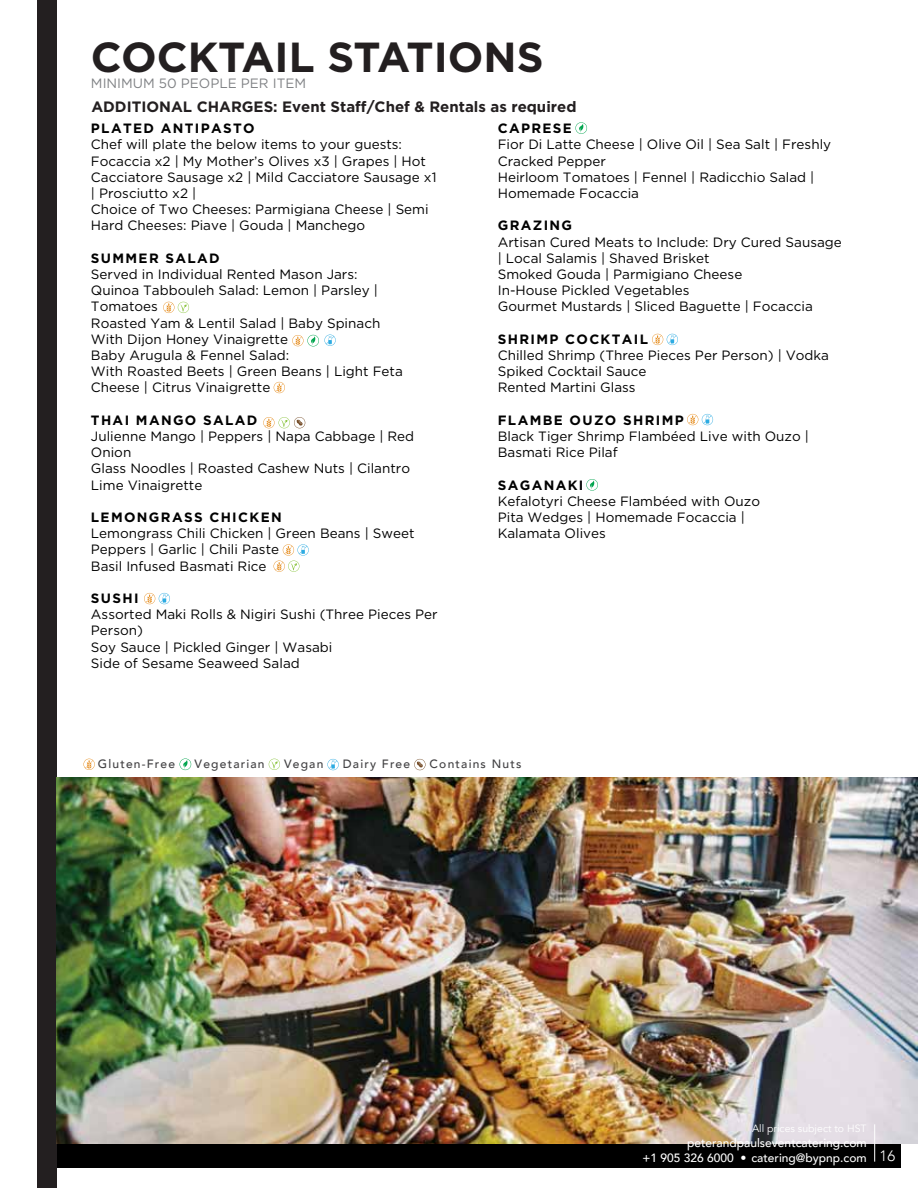
<style>
.page{position:relative;width:918px;height:1188px;background:#fff}
.page>*{position:absolute;margin:0;border:0;box-sizing:border-box;transform-origin:0 0}
.t1{font:700 42px "Gotham";color:#231f20}
.t2{font:700 15px "Gotham";color:#231f20}
.t3{font:300 15px "Avenir";color:#fff}
.t4{font:13.5px/16.2px "Gotham";color:#000}
.t5{font:700 13.5px "Gotham";letter-spacing:.1em;color:#000}
.t6{font:13.5px "Gotham";color:#808285}
.t7{font:500 12px "Avenir";color:#fff}
.t8{font:500 12px "Avenir";letter-spacing:.1em;color:#424143}
.t9{font:10.5px "Avenir";color:#fff}
</style>
<div class="page">
<div style="left:56px;top:778px;width:844px;height:390px;background:#000"></div>
<div style="left:37px;top:1px;width:19px;height:1187px;background:#231f20"></div>
<img style="left:56px;top:778px;width:862px;height:365px">
<svg style="left:575px;top:122px;width:12px;height:12px"></svg>
<svg style="left:586px;top:479px;width:12px;height:12px"></svg>
<svg style="left:292px;top:335px;width:44px;height:11px"></svg>
<svg style="left:274px;top:382px;width:11px;height:11px"></svg>
<svg style="left:263px;top:417px;width:42px;height:11px"></svg>
<svg style="left:163px;top:302px;width:26px;height:11px"></svg>
<svg style="left:274px;top:544px;width:35px;height:28px"></svg>
<svg style="left:144px;top:593px;width:26px;height:11px"></svg>
<svg style="left:652px;top:334px;width:26px;height:11px"></svg>
<svg style="left:687px;top:414px;width:26px;height:11px"></svg>
<svg style="left:269px;top:759px;width:11px;height:11px"></svg>
<svg style="left:180px;top:758px;width:11px;height:12px"></svg>
<svg style="left:83px;top:759px;width:12px;height:11px"></svg>
<svg style="left:414px;top:759px;width:12px;height:11px"></svg>
<svg style="left:327px;top:759px;width:12px;height:11px"></svg>
<hr style="left:874px;top:1124px;width:1px;height:38px;background:#fff">
<h1 class="t1" style="left:91px;top:33px;width:454px">COCKTAIL STATIONS</h1>
<p class="t6" style="left:91px;top:75px;width:217px">MINIMUM 50 PEOPLE PER ITEM</p>
<p class="t2" style="left:91px;top:98px;width:487px">ADDITIONAL CHARGES: Event Staff/Chef &amp; Rentals as required</p>
<p class="t5" style="left:91px;top:121px;width:165px">PLATED ANTIPASTO</p>
<p class="t4" style="left:91px;top:136px;width:347px">Chef will plate the below items to your guests:<br>Focaccia x2 | My Mother’s Olives x3 | Grapes | Hot Cacciatore Sausage x2 | Mild Cacciatore Sausage x1 | Prosciutto x2 |<br>Choice of Two Cheeses: Parmigiana Cheese | Semi Hard Cheeses: Piave | Gouda | Manchego</p>
<p class="t5" style="left:91px;top:250px;width:130px">SUMMER SALAD</p>
<p class="t4" style="left:91px;top:266px;width:313px">Served in Individual Rented Mason Jars:<br>Quinoa Tabbouleh Salad: Lemon | Parsley |<br>Tomatoes<br>Roasted Yam &amp; Lentil Salad | Baby Spinach<br>With Dijon Honey Vinaigrette<br>Baby Arugula &amp; Fennel Salad:<br>With Roasted Beets | Green Beans | Light Feta<br>Cheese | Citrus Vinaigrette</p>
<p class="t5" style="left:91px;top:412px;width:168px">THAI MANGO SALAD</p>
<p class="t4" style="left:91px;top:428px;width:325px">Julienne Mango | Peppers | Napa Cabbage | Red<br>Onion<br>Glass Noodles | Roasted Cashew Nuts | Cilantro<br>Lime Vinaigrette</p>
<p class="t5" style="left:91px;top:509px;width:192px">LEMONGRASS CHICKEN</p>
<p class="t4" style="left:91px;top:525px;width:325px">Lemongrass Chili Chicken | Green Beans | Sweet<br>Peppers | Garlic | Chili Paste<br>Basil Infused Basmati Rice</p>
<p class="t5" style="left:91px;top:590px;width:49px">SUSHI</p>
<p class="t4" style="left:91px;top:606px;width:348px">Assorted Maki Rolls &amp; Nigiri Sushi (Three Pieces Per<br>Person)<br>Soy Sauce | Pickled Ginger | Wasabi<br>Side of Sesame Seaweed Salad</p>
<p class="t5" style="left:498px;top:121px;width:76px">CAPRESE</p>
<p class="t4" style="left:498px;top:136px;width:335px">Fior Di Latte Cheese | Olive Oil | Sea Salt | Freshly<br>Cracked Pepper<br>Heirloom Tomatoes | Fennel | Radicchio Salad |<br>Homemade Focaccia</p>
<p class="t5" style="left:498px;top:218px;width:76px">GRAZING</p>
<p class="t4" style="left:498px;top:233px;width:346px">Artisan Cured Meats to Include: Dry Cured Sausage | Local Salamis | Shaved Brisket<br>Smoked Gouda | Parmigiano Cheese<br>In-House Pickled Vegetables<br>Gourmet Mustards | Sliced Baguette | Focaccia</p>
<p class="t5" style="left:498px;top:331px;width:152px">SHRIMP COCKTAIL</p>
<p class="t4" style="left:498px;top:347px;width:333px">Chilled Shrimp (Three Pieces Per Person) | Vodka<br>Spiked Cocktail Sauce<br>Rented Martini Glass</p>
<p class="t5" style="left:498px;top:412px;width:188px">FLAMBE OUZO SHRIMP</p>
<p class="t4" style="left:498px;top:428px;width:313px">Black Tiger Shrimp Flambéed Live with Ouzo |<br>Basmati Rice Pilaf</p>
<p class="t5" style="left:498px;top:477px;width:87px">SAGANAKI</p>
<p class="t4" style="left:498px;top:493px;width:264px">Kefalotyri Cheese Flambéed with Ouzo<br>Pita Wedges | Homemade Focaccia |<br>Kalamata Olives</p>
<p class="t8" style="left:98px;top:753px;width:79px">Gluten-Free</p>
<p class="t8" style="left:195px;top:753px;width:72px">Vegetarian</p>
<p class="t8" style="left:284px;top:753px;width:41px">Vegan</p>
<p class="t8" style="left:343px;top:753px;width:69px">Dairy Free</p>
<p class="t8" style="left:430px;top:753px;width:93px">Contains Nuts</p>
<p class="t9" style="left:752px;top:1122px;width:116px">All prices subject to HST</p>
<p class="t7" style="left:687px;top:1133px;width:181px">peterandpaulseventcatering.com</p>
<p class="t7" style="left:642px;top:1148px;width:226px">+1 905 326 6000 • catering@bypnp.com</p>
<p class="t3" style="left:880px;top:1146px;width:17px">16</p>
</div>
